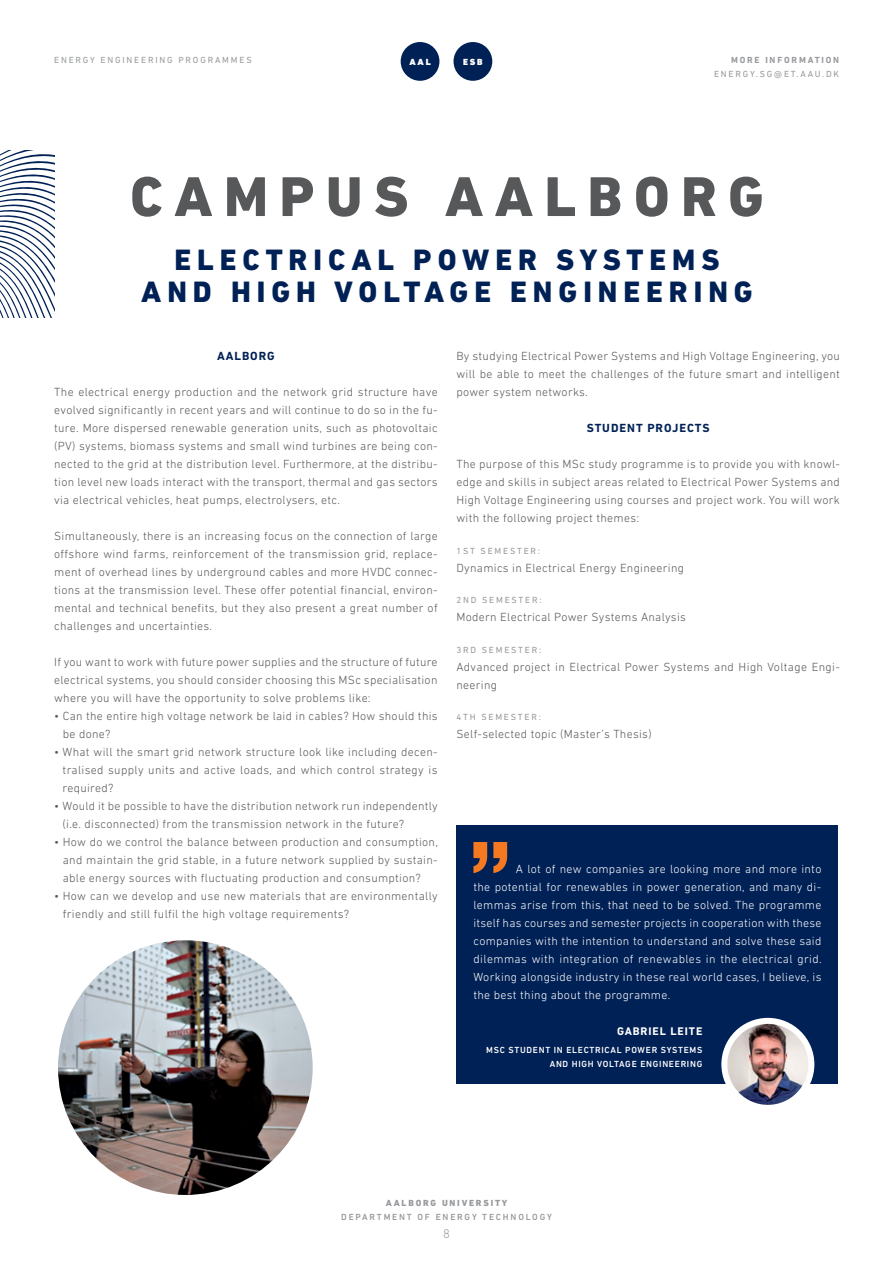
<style>
.page{position:relative;width:893px;height:1263px;background:#fff}
.page>*{position:absolute;margin:0;border:0;box-sizing:border-box;transform-origin:0 0}
.t1{font:800 57px "DIN Next LT Pro";letter-spacing:.2em;color:#57585a}
.t2{font:800 30px/31.5px "DIN Next LT Pro";letter-spacing:.2em;color:#002156;text-align:center}
.t3{font:300 12.75px "DIN Next LT Pro";color:#97999c}
.t4{font:300 12px/18px "DIN Next LT Pro";letter-spacing:.025em;color:#57585a;text-align:justify}
.t5{font:300 12px/18px "DIN Next LT Pro";letter-spacing:.025em;color:#fff;text-align:justify}
.t6{font:700 12px "DIN Next LT Pro";letter-spacing:.08em;color:#002156}
.t7{font:700 11.25px "DIN Next LT Pro";letter-spacing:.08em;color:#fff}
.t8{font:9px "DIN Next LT Pro";letter-spacing:.2em;color:#97999c}
.t9{font:500 9px/13.5px "DIN Next LT Pro";letter-spacing:.08em;color:#fff;text-align:right}
.t10{font:500 9px "DIN Next LT Pro";letter-spacing:.2em;color:#97999c}
.t11{font:800 9px "DIN Next LT Pro";letter-spacing:.2em;color:#97999c}
.t12{font:700 9px "DIN Next LT Pro";letter-spacing:.2em;color:#97999c}
.t13{font:900 9px "DIN Next LT Pro";letter-spacing:.2em;color:#fff}
</style>
<div class="page">
<div style="left:453px;top:42px;width:39px;height:39px;background:#002156;border-radius:50%"></div>
<div style="left:401px;top:42px;width:38px;height:39px;background:#002156;border-radius:50%"></div>
<svg style="left:0;top:150px;width:54px;height:167px"></svg>
<img style="left:58px;top:940px;width:255px;height:255px;border-radius:127px">
<div style="left:456px;top:825px;width:382px;height:259px;background:#002156"></div>
<svg style="left:473px;top:842px;width:34px;height:31px"></svg>
<img style="left:724px;top:1021px;width:87px;height:87px;border-radius:43px">
<div style="left:721px;top:1018px;width:93px;height:93px;border:6px solid #fff;border-radius:50%"></div>
<p class="t8" style="left:54px;top:55px;width:199px">ENERGY ENGINEERING PROGRAMMES</p>
<p class="t13" style="left:409px;top:56px;width:23px">AAL</p>
<p class="t13" style="left:463px;top:56px;width:21px">ESB</p>
<p class="t12" style="left:731px;top:55px;width:110px">MORE INFORMATION</p>
<p class="t8" style="left:714px;top:68px;width:127px">ENERGY.SG@ET.AAU.DK</p>
<h1 class="t1" style="left:130px;top:163px;width:635px">CAMPUS AALBORG</h1>
<h2 class="t2" style="left:141px;top:244px;width:613px">ELECTRICAL POWER SYSTEMS<br>AND HIGH VOLTAGE ENGINEERING</h2>
<p class="t6" style="left:217px;top:349px;width:59px">AALBORG</p>
<p class="t4" style="left:54px;top:383px;width:385px">The electrical energy production and the network grid structure have evolved significantly in recent years and will continue to do so in the fu&shy;ture. More dispersed renewable generation units, such as photovoltaic (PV) systems, biomass systems and small wind turbines are being con&shy;nected to the grid at the distribution level. Furthermore, at the distribu&shy;tion level new loads interact with the transport, thermal and gas sectors via electrical vehicles, heat pumps, electrolysers, etc.</p>
<p class="t4" style="left:54px;top:527px;width:385px">Simultaneously, there is an increasing focus on the connection of large offshore wind farms, reinforcement of the transmission grid, replace&shy;ment of overhead lines by underground cables and more HVDC connec&shy;tions at the transmission level. These offer potential financial, environ&shy;mental and technical benefits, but they also present a great number of challenges and uncertainties.</p>
<p class="t4" style="left:54px;top:653px;width:385px">If you want to work with future power supplies and the structure of future electrical systems, you should consider choosing this MSc specialisation where you will have the opportunity to solve problems like:</p>
<p class="t4" style="left:63px;top:707px;width:376px;text-indent:-9px">• Can the entire high voltage network be laid in cables? How should this be done?</p>
<p class="t4" style="left:63px;top:743px;width:377px;text-indent:-8px">• What will the smart grid network structure look like including decen&shy;tralised supply units and active loads, and which control strategy is required?</p>
<p class="t4" style="left:63px;top:797px;width:377px;text-indent:-8px">• Would it be possible to have the distribution network run independently (i.e. disconnected) from the transmission network in the future?</p>
<p class="t4" style="left:63px;top:833px;width:377px;text-indent:-9px">• How do we control the balance between production and consumption, and maintain the grid stable, in a future network supplied by sustain&shy;able energy sources with fluctuating production and consumption?</p>
<p class="t4" style="left:63px;top:887px;width:376px;text-indent:-9px">• How can we develop and use new materials that are environmentally friendly and still fulfil the high voltage requirements?</p>
<p class="t4" style="left:456px;top:347px;width:385px">By studying Electrical Power Systems and High Voltage Engineering, you will be able to meet the challenges of the future smart and intelligent power system networks.</p>
<p class="t6" style="left:587px;top:421px;width:124px">STUDENT PROJECTS</p>
<p class="t4" style="left:456px;top:455px;width:385px">The purpose of this MSc study programme is to provide you with knowl&shy;edge and skills in subject areas related to Electrical Power Systems and High Voltage Engineering using courses and project work. You will work with the following project themes:</p>
<p class="t8" style="left:456px;top:545px;width:85px">1ST SEMESTER:</p>
<p class="t4" style="left:456px;top:558px;width:229px">Dynamics in Electrical Energy Engineering</p>
<p class="t8" style="left:456px;top:595px;width:87px">2ND SEMESTER:</p>
<p class="t4" style="left:456px;top:608px;width:231px">Modern Electrical Power Systems Analysis</p>
<p class="t8" style="left:456px;top:644px;width:86px">3RD SEMESTER:</p>
<p class="t4" style="left:456px;top:657px;width:385px">Advanced project in Electrical Power Systems and High Voltage Engi&shy;neering</p>
<p class="t8" style="left:456px;top:712px;width:86px">4TH SEMESTER:</p>
<p class="t4" style="left:456px;top:725px;width:197px">Self-selected topic (Master’s Thesis)</p>
<p class="t5" style="left:473px;top:860px;width:350px;text-indent:42px">A lot of new companies are looking more and more into the potential for renewables in power generation, and many di&shy;lemmas arise from this, that need to be solved. The programme itself has courses and semester projects in cooperation with these companies with the intention to understand and solve these said dilemmas with integration of renewables in the electrical grid.<br>Working alongside industry in these real world cases, I believe, is the best thing about the programme.</p>
<p class="t7" style="left:617px;top:1025px;width:87px">GABRIEL LEITE</p>
<p class="t9" style="left:486px;top:1043px;width:218px">MSC STUDENT IN ELECTRICAL POWER SYSTEMS<br>AND HIGH VOLTAGE ENGINEERING</p>
<p class="t11" style="left:386px;top:1198px;width:123px">AALBORG UNIVERSITY</p>
<p class="t10" style="left:341px;top:1211px;width:212px">DEPARTMENT OF ENERGY TECHNOLOGY</p>
<p class="t3" style="left:443px;top:1226px;width:8px">8</p>
</div>
